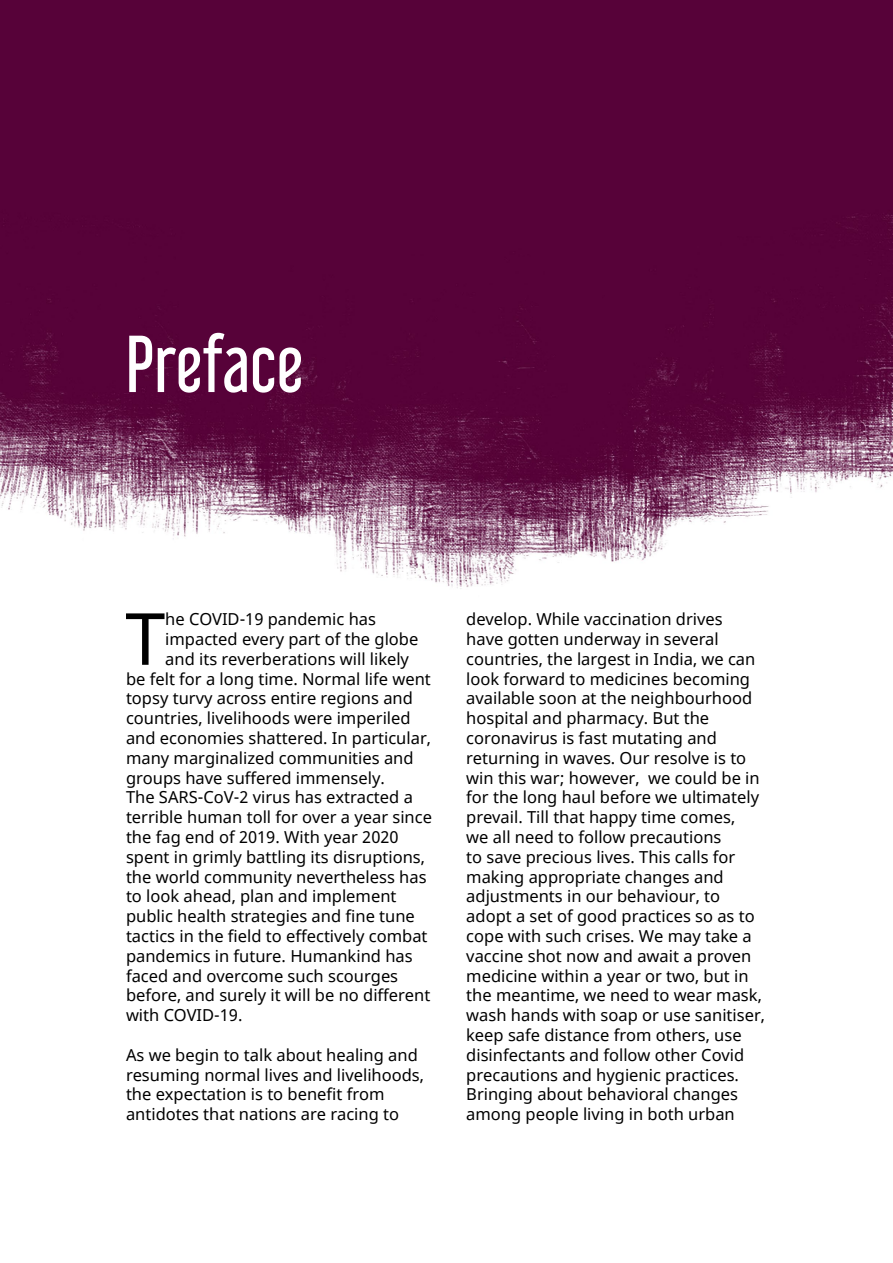
<style>
.page{position:relative;width:893px;height:1263px;background:#fff}
.page>*{position:absolute;margin:0;border:0;box-sizing:border-box;transform-origin:0 0}
.t1{font:72px "Libel Suit Rg";color:#fff}
.t2{font:72px "Noto Sans";color:#000}
.t3{font:16.5px/19.8px "Noto Sans";color:#000}
</style>
<div class="page">
<img style="left:0;top:0;width:893px;height:589px">
<h1 class="t1" style="left:126px;top:305px;width:179px">Preface</h1>
<h1 class="t2" style="left:125px;top:589px;width:42px">T</h1>
<p class="t3" style="left:165px;top:610px;width:212px">he COVID-19 pandemic has</p>
<p class="t3" style="left:165px;top:630px;width:255px">impacted every part of the globe</p>
<p class="t3" style="left:165px;top:649px;width:245px">and its reverberations will likely</p>
<p class="t3" style="left:126px;top:669px;width:306px">be felt for a long time. Normal life went</p>
<p class="t3" style="left:126px;top:689px;width:288px">topsy turvy across entire regions and</p>
<p class="t3" style="left:126px;top:709px;width:286px">countries, livelihoods were imperiled</p>
<p class="t3" style="left:126px;top:729px;width:306px">and economies shattered. In particular,</p>
<p class="t3" style="left:126px;top:748px;width:289px">many marginalized communities and</p>
<p class="t3" style="left:126px;top:768px;width:260px">groups have suffered immensely.</p>
<p class="t3" style="left:126px;top:788px;width:288px">The SARS-CoV-2 virus has extracted a</p>
<p class="t3" style="left:126px;top:808px;width:308px">terrible human toll for over a year since</p>
<p class="t3" style="left:126px;top:828px;width:274px">the fag end of 2019. With year 2020</p>
<p class="t3" style="left:126px;top:847px;width:300px">spent in grimly battling its disruptions,</p>
<p class="t3" style="left:126px;top:867px;width:302px">the world community nevertheless has</p>
<p class="t3" style="left:126px;top:887px;width:272px">to look ahead, plan and implement</p>
<p class="t3" style="left:126px;top:907px;width:290px">public health strategies and fine tune</p>
<p class="t3" style="left:126px;top:927px;width:303px">tactics in the field to effectively combat</p>
<p class="t3" style="left:126px;top:946px;width:288px">pandemics in future. Humankind has</p>
<p class="t3" style="left:126px;top:966px;width:274px">faced and overcome such scourges</p>
<p class="t3" style="left:126px;top:986px;width:306px">before, and surely it will be no different</p>
<p class="t3" style="left:126px;top:1006px;width:118px">with COVID-19.</p>
<p class="t3" style="left:126px;top:1045px;width:299px">As we begin to talk about healing and resuming normal lives and livelihoods, the expectation is to benefit from antidotes that nations are racing to</p>
<p class="t3" style="left:466px;top:610px;width:300px">develop. While vaccination drives<br>have gotten underway in several countries, the largest in India, we can look forward to medicines becoming available soon at the neighbourhood hospital and pharmacy. But the coronavirus is fast mutating and returning in waves. Our resolve is to win this war; however, we could be in for the long haul before we ultimately prevail. Till that happy time comes,<br>we all need to follow precautions<br>to save precious lives. This calls for making appropriate changes and adjustments in our behaviour, to adopt a set of good practices so as to cope with such crises. We may take a vaccine shot now and await a proven medicine within a year or two, but in the meantime, we need to wear mask, wash hands with soap or use sanitiser, keep safe distance from others, use disinfectants and follow other Covid precautions and hygienic practices.<br>Bringing about behavioral changes among people living in both urban</p>
</div>
